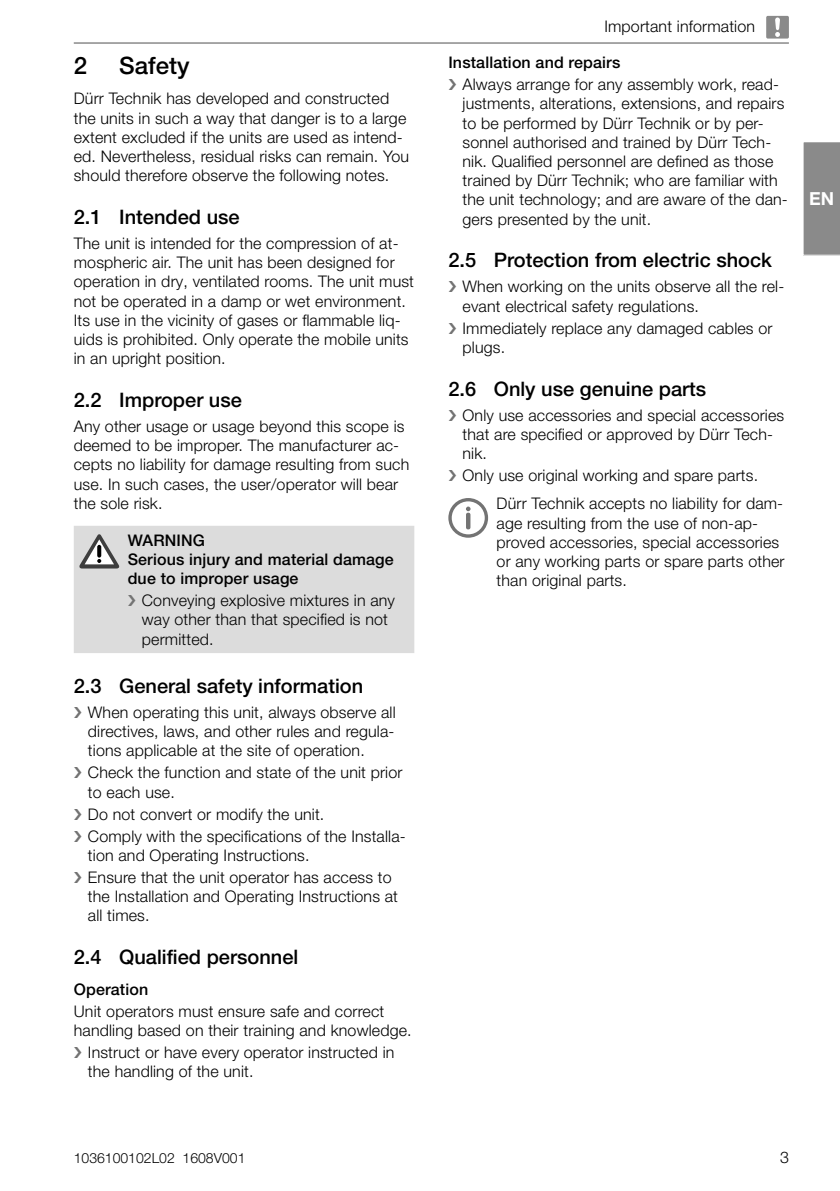
<style>
.page{position:relative;width:840px;height:1191px;background:#fff}
.page>*{position:absolute;margin:0;border:0;box-sizing:border-box;transform-origin:0 0}
.T1_1{font:500 24px "Helvetica Neue LT Pro";color:#000}
.T2_Abstand_1{font:500 20px "Helvetica Neue LT Pro";color:#000}
.Sprache{font:700 18px "Helvetica Neue LT Pro";color:#fff}
.A1_-_Handlungsanweis{font:300 16px/19.2px "Helvetica Neue LT Pro";letter-spacing:.01em;color:#000}
.Fliesz{font:300 16px/19.2px "Helvetica Neue LT Pro";letter-spacing:.01em;color:#000}
.Fliesz-fett{font:500 16px/19.2px "Helvetica Neue LT Pro";letter-spacing:.01em;color:#000}
.T3_Abstand{font:500 16px "Helvetica Neue LT Pro";letter-spacing:.01em;color:#000}
.Kolumnentitel{font:300 16px "Helvetica Neue LT Pro";letter-spacing:.01em;color:#000}
.T3{font:500 16px "Helvetica Neue LT Pro";letter-spacing:.01em;color:#000}
.Signalwort{font:500 16px "Helvetica Neue LT Pro";letter-spacing:.01em;color:#000}
.t1{font:300 14px "Helvetica Neue LT Pro";color:#000}
</style>
<div class="page">
<hr style="left:74px;top:42px;width:714px;height:2px;background:#8a8a8a">
<svg style="left:448px;top:498px;width:40px;height:40px"></svg>
<div style="left:74px;top:526px;width:340px;height:127px;background:#dcdcdc"></div>
<svg style="left:79px;top:534px;width:40px;height:34px"></svg>
<div style="left:765px;top:16px;width:23px;height:23px;background:#8a8a8a;border-radius:2px"></div>
<svg style="left:775px;top:17px;width:4px;height:20px"></svg>
<div style="left:803px;top:142px;width:36px;height:114px;background:#8a8a8a"></div>
<svg style="left:128px;top:595px;width:7px;height:11px"></svg>
<p class="T1_1" style="left:74px;top:51px;width:15px">2</p>
<p class="T1_1" style="left:119px;top:51px;width:72px">Safety</p>
<p class="Fliesz" style="left:74px;top:89px;width:337px">Dürr Technik has developed and constructed the units in such a way that danger is to a large extent excluded if the units are used as intend&shy;ed. Nevertheless, residual risks can remain. You should therefore observe the following notes.</p>
<p class="T2_Abstand_1" style="left:74px;top:205px;width:167px">2.1 Intended use</p>
<p class="Fliesz" style="left:74px;top:233px;width:341px">The unit is intended for the compression of at&shy;mospheric air. The unit has been designed for operation in dry, ventilated rooms. The unit must not be operated in a damp or wet environment.<br>Its use in the vicinity of gases or flammable liq&shy;uids is prohibited. Only operate the mobile units in an upright position.</p>
<p class="T2_Abstand_1" style="left:74px;top:388px;width:169px">2.2 Improper use</p>
<p class="Fliesz" style="left:74px;top:416px;width:337px">Any other usage or usage beyond this scope is deemed to be improper. The manufacturer ac&shy;cepts no liability for damage resulting from such use. In such cases, the user/operator will bear the sole risk.</p>
<p class="Signalwort" style="left:128px;top:530px;width:79px">WARNING</p>
<p class="Fliesz-fett" style="left:128px;top:549px;width:267px">Serious injury and material damage due to improper usage</p>
<p class="A1_-_Handlungsanweis" style="left:142px;top:590px;width:254px">Conveying explosive mixtures in any way other than that specified is not permitted.</p>
<p class="T2_Abstand_1" style="left:74px;top:674px;width:291px">2.3 General safety information</p>
<p class="A1_-_Handlungsanweis" style="left:88px;top:702px;width:309px;text-align:justify">When operating this unit, always observe all directives, laws, and other rules and regula&shy;tions applicable at the site of operation.</p>
<p class="A1_-_Handlungsanweis" style="left:88px;top:763px;width:316px">Check the function and state of the unit prior to each use.</p>
<p class="A1_-_Handlungsanweis" style="left:88px;top:804px;width:238px">Do not convert or modify the unit.</p>
<p class="A1_-_Handlungsanweis" style="left:88px;top:826px;width:319px">Comply with the specifications of the Installa&shy;tion and Operating Instructions.</p>
<p class="A1_-_Handlungsanweis" style="left:88px;top:867px;width:311px">Ensure that the unit operator has access to the Installation and Operating Instructions at all times.</p>
<p class="T2_Abstand_1" style="left:74px;top:945px;width:226px">2.4 Qualified personnel</p>
<p class="T3" style="left:74px;top:979px;width:76px">Operation</p>
<p class="Fliesz" style="left:74px;top:1001px;width:339px">Unit operators must ensure safe and correct handling based on their training and knowledge.</p>
<p class="A1_-_Handlungsanweis" style="left:88px;top:1042px;width:308px">Instruct or have every operator instructed in the handling of the unit.</p>
<p class="Kolumnentitel" style="left:604px;top:17px;width:152px">Important information</p>
<p class="T3_Abstand" style="left:448px;top:53px;width:173px">Installation and repairs</p>
<p class="A1_-_Handlungsanweis" style="left:462px;top:75px;width:326px">Always arrange for any assembly work, read&shy;justments, alterations, extensions, and repairs to be performed by Dürr Technik or by per&shy;sonnel authorised and trained by Dürr Tech&shy;nik. Qualified personnel are defined as those trained by Dürr Technik; who are familiar with the unit technology; and are aware of the dan&shy;gers presented by the unit.</p>
<p class="T2_Abstand_1" style="left:448px;top:248px;width:325px">2.5 Protection from electric shock</p>
<p class="A1_-_Handlungsanweis" style="left:462px;top:277px;width:323px">When working on the units observe all the rel&shy;evant electrical safety regulations.</p>
<p class="A1_-_Handlungsanweis" style="left:462px;top:318px;width:311px">Immediately replace any damaged cables or plugs.</p>
<p class="T2_Abstand_1" style="left:448px;top:376px;width:259px">2.6 Only use genuine parts</p>
<p class="A1_-_Handlungsanweis" style="left:462px;top:405px;width:323px">Only use accessories and special accessories that are specified or approved by Dürr Tech&shy;nik.</p>
<p class="A1_-_Handlungsanweis" style="left:462px;top:465px;width:297px">Only use original working and spare parts.</p>
<p class="Fliesz" style="left:496px;top:494px;width:289px">Dürr Technik accepts no liability for dam&shy;age resulting from the use of non-ap&shy;proved accessories, special accessories or any working parts or spare parts other than original parts.</p>
<p class="Sprache" style="left:808px;top:187px;width:27px">EN</p>
<p class="t1" style="left:74px;top:1149px;width:173px">1036100102L02 1608V001</p>
<p class="A1_-_Handlungsanweis" style="left:779px;top:1147px;width:10px">3</p>
</div>
